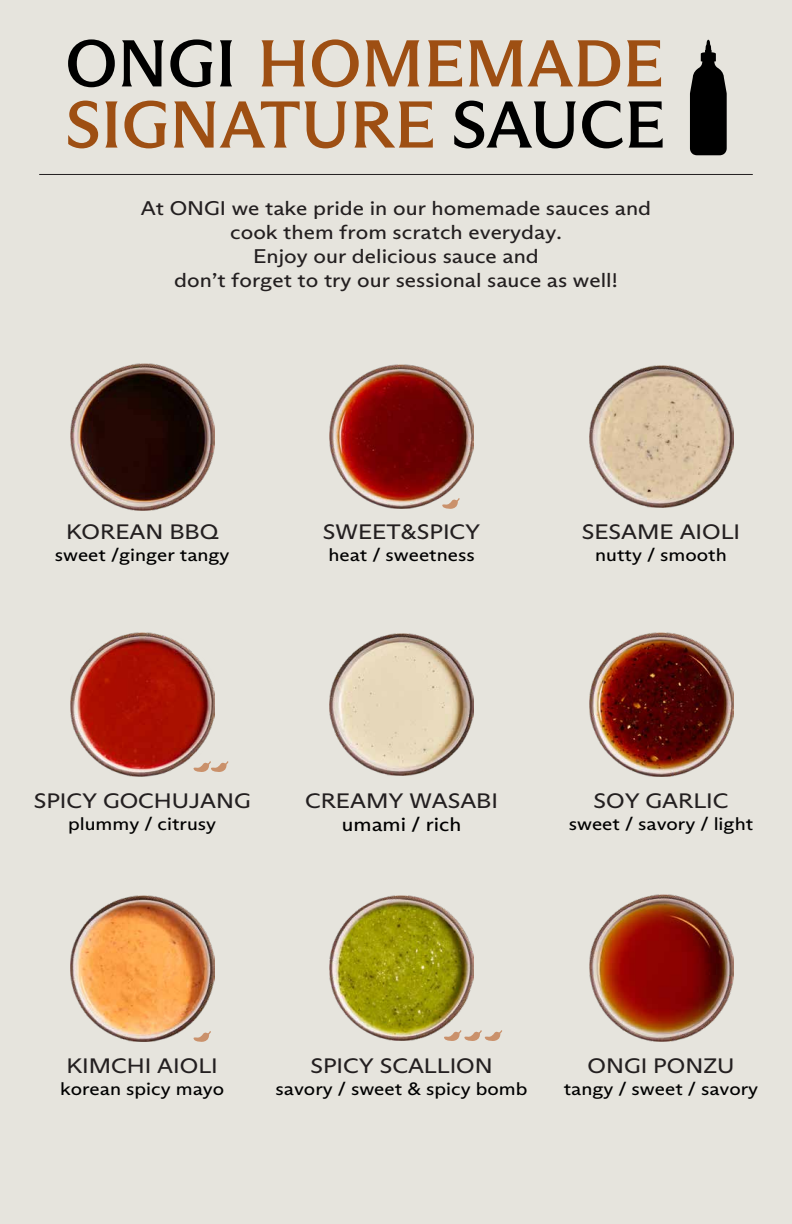
<style>
.page{position:relative;width:792px;height:1224px;background:#e6e4dd}
.page>*{position:absolute;margin:0;border:0;box-sizing:border-box;transform-origin:0 0}
.t1{font:500 66.4px/61.1px "ABC Arizona Flare";color:#9e4f13}
.t2{font:21px "ABC Arizona Sans";color:#231f20;scale:1.13 1}
.t3{font:19.9px/23.8px "ABC Arizona Sans";color:#231f20;text-align:center;scale:1.13 1}
.t4{font:19.3px "ABC Arizona Sans";color:#000;scale:1.13 1}
.t5{font:18px "ABC Arizona Sans";color:#000;scale:1.13 1}
.s1{color:#000}
</style>
<div class="page">
<svg style="left:690px;top:40px;width:37px;height:115px"></svg>
<hr style="left:39px;top:174px;width:714px;height:1px;background:#231f20">
<img style="left:589px;top:366px;width:144px;height:142px">
<img style="left:589px;top:632px;width:144px;height:145px">
<img style="left:589px;top:895px;width:144px;height:147px">
<img style="left:70px;top:363px;width:144px;height:147px">
<img style="left:70px;top:633px;width:144px;height:143px">
<img style="left:70px;top:895px;width:144px;height:146px">
<svg style="left:193px;top:761px;width:35px;height:11px"></svg>
<svg style="left:193px;top:1031px;width:18px;height:11px"></svg>
<img style="left:330px;top:365px;width:144px;height:144px">
<img style="left:330px;top:633px;width:144px;height:143px">
<img style="left:330px;top:895px;width:144px;height:146px">
<svg style="left:441px;top:498px;width:19px;height:11px"></svg>
<svg style="left:443px;top:1030px;width:59px;height:11px"></svg>
<h1 class="t1" style="left:65px;top:33px;width:601px"><span class="s1">ONGI</span> HOMEMADE<br>SIGNATURE <span class="s1">SAUCE</span></h1>
<p class="t3" style="left:141px;top:196px;width:453px">At ONGI we take pride in our homemade sauces and cook them from scratch everyday.<br>Enjoy our delicious sauce and<br>don’t forget to try our sessional sauce as well!</p>
<p class="t2" style="left:66px;top:519px;width:136px">KOREAN BBQ</p>
<p class="t5" style="left:55px;top:544px;width:156px">sweet /ginger tangy</p>
<p class="t2" style="left:323px;top:519px;width:141px">SWEET&amp;SPICY</p>
<p class="t5" style="left:328px;top:544px;width:131px">heat / sweetness</p>
<p class="t2" style="left:582px;top:519px;width:142px">SESAME AIOLI</p>
<p class="t5" style="left:595px;top:544px;width:118px">nutty / smooth</p>
<p class="t2" style="left:34px;top:788px;width:193px">SPICY GOCHUJANG</p>
<p class="t5" style="left:68px;top:813px;width:133px">plummy / citrusy</p>
<p class="t2" style="left:305px;top:788px;width:172px">CREAMY WASABI</p>
<p class="t4" style="left:342px;top:813px;width:107px">umami / rich</p>
<p class="t2" style="left:594px;top:788px;width:121px">SOY GARLIC</p>
<p class="t5" style="left:569px;top:813px;width:165px">sweet / savory / light</p>
<p class="t2" style="left:66px;top:1053px;width:136px">KIMCHI AIOLI</p>
<p class="t5" style="left:60px;top:1078px;width:147px">korean spicy mayo</p>
<p class="t2" style="left:310px;top:1053px;width:163px">SPICY SCALLION</p>
<p class="t5" style="left:276px;top:1078px;width:224px">savory / sweet &amp; spicy bomb</p>
<p class="t2" style="left:588px;top:1053px;width:131px">ONGI PONZU</p>
<p class="t5" style="left:564px;top:1078px;width:174px">tangy / sweet / savory</p>
</div>
